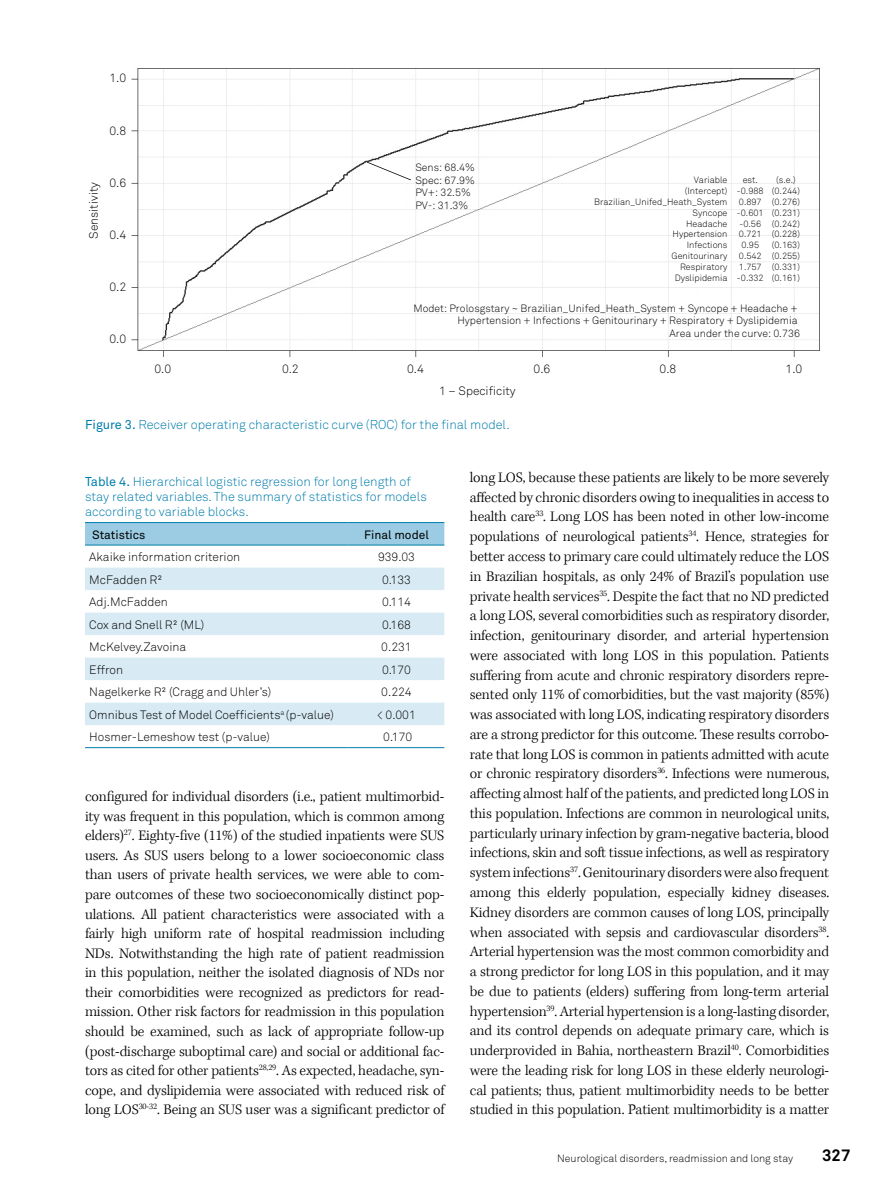
<style>
.page{position:relative;width:893px;height:1191px;background:#fff}
.page>*{position:absolute;margin:0;border:0;box-sizing:border-box;transform-origin:0 0}
.t1{font:700 16.5px "Akkurat Pro";color:#000}
.t2{font:300 15px/19.8px "Kepler Std";letter-spacing:-.01em;color:#000;text-align:justify}
.t3{font:12.75px/15.3px "Akkurat Light Pro";color:#007dac}
.t4{font:12px "Akkurat Light Pro";color:#000}
.t5{font:12px "Akkurat Pro";color:#000}
.t6{font:10.5px/12.6px "Akkurat Light Pro";color:#000}
.t7{font:9px/10.8px "Akkurat Light Pro";color:#000;text-align:center}
.s1{font-family:"Akkurat Pro"}
</style>
<div class="page">
<img style="left:131px;top:68px;width:689px;height:289px">
<svg style="left:367px;top:162px;width:44px;height:18px"></svg>
<div style="left:85px;top:523px;width:359px;height:21px;background:#9bcce3"></div>
<svg style="left:85px;top:545px;width:359px;height:1px"></svg>
<svg style="left:85px;top:567px;width:359px;height:158px;fill:#d8eaf4"></svg>
<hr style="left:85px;top:522px;width:264px;height:1px;background:#007dac">
<hr style="left:349px;top:522px;width:95px;height:1px;background:#007dac">
<hr style="left:85px;top:544px;width:264px;height:1px;background:#007dac">
<hr style="left:349px;top:544px;width:95px;height:1px;background:#007dac">
<hr style="left:85px;top:747px;width:264px;height:1px;background:#007dac">
<hr style="left:349px;top:747px;width:95px;height:1px;background:#007dac">
<p class="t4" style="left:109px;top:71px;width:18px">1.0</p>
<p class="t4" style="left:109px;top:123px;width:18px">0.8</p>
<p class="t6" style="left:415px;top:161px;width:61px">Sens: 68.4%<br>Spec: 67.9%<br>PV+: 32.5%<br>PV-: 31.3%</p>
<p class="t4" style="left:87px;top:239px;width:58px;rotate:-90deg">Sensitivity</p>
<p class="t7" style="left:594px;top:175px;width:135px;text-align:right">Variable<br>(Intercept)<br>Brazilian_Unifed_Heath_System<br>Syncope<br>Headache<br>Hypertension<br>Infections<br>Genitourinary<br>Respiratory<br>Dyslipidemia</p>
<p class="t7" style="left:737px;top:175px;width:28px">est. -0.988<br>0.897 -0.601 -0.56<br>0.721<br>0.95<br>0.542<br>1.757 -0.332</p>
<p class="t7" style="left:772px;top:175px;width:30px">(s.e.) (0.244) (0.276) (0.231) (0.242) (0.228) (0.163) (0.255) (0.331) (0.161)</p>
<p class="t4" style="left:109px;top:175px;width:18px">0.6</p>
<p class="t4" style="left:109px;top:227px;width:18px">0.4</p>
<p class="t4" style="left:109px;top:280px;width:18px">0.2</p>
<p class="t4" style="left:109px;top:332px;width:18px">0.0</p>
<p class="t4" style="left:154px;top:362px;width:18px">0.0</p>
<p class="t4" style="left:282px;top:362px;width:18px">0.2</p>
<p class="t6" style="left:413px;top:302px;width:388px;text-align:right">Modet: Prolosgstary ~ Brazilian_Unifed_Heath_System + Syncope + Headache +<br>Hypertension + Infections + Genitourinary + Respiratory + Dyslipidemia<br>Area under the curve: 0.736</p>
<p class="t4" style="left:407px;top:362px;width:18px">0.4</p>
<p class="t4" style="left:439px;top:383px;width:78px">1 – Specificity</p>
<p class="t4" style="left:533px;top:362px;width:18px">0.6</p>
<p class="t4" style="left:659px;top:362px;width:18px">0.8</p>
<p class="t4" style="left:785px;top:362px;width:18px">1.0</p>
<p class="t3" style="left:85px;top:417px;width:426px"><span class="s1">Figure 3.</span> Receiver operating characteristic curve (ROC) for the final model.</p>
<p class="t3" style="left:85px;top:474px;width:343px"><span class="s1">Table 4.</span> Hierarchical logistic regression for long length of stay related variables. The summary of statistics for models according to variable blocks.</p>
<p class="t5" style="left:92px;top:527px;width:55px">Statistics</p>
<p class="t5" style="left:364px;top:527px;width:66px">Final model</p>
<p class="t4" style="left:89px;top:550px;width:152px">Akaike information criterion</p>
<p class="t4" style="left:378px;top:550px;width:39px">939.03</p>
<p class="t4" style="left:89px;top:572px;width:75px">McFadden R²</p>
<p class="t4" style="left:382px;top:572px;width:31px">0.133</p>
<p class="t4" style="left:89px;top:595px;width:80px">Adj.McFadden</p>
<p class="t4" style="left:382px;top:595px;width:31px">0.114</p>
<p class="t4" style="left:89px;top:617px;width:117px">Cox and Snell R² (ML)</p>
<p class="t4" style="left:382px;top:617px;width:31px">0.168</p>
<p class="t4" style="left:89px;top:640px;width:98px">McKelvey.Zavoina</p>
<p class="t4" style="left:381px;top:640px;width:32px">0.231</p>
<p class="t4" style="left:89px;top:662px;width:35px">Effron</p>
<p class="t4" style="left:382px;top:662px;width:31px">0.170</p>
<p class="t4" style="left:89px;top:685px;width:184px">Nagelkerke R² (Cragg and Uhler’s)</p>
<p class="t4" style="left:381px;top:685px;width:32px">0.224</p>
<p class="t4" style="left:89px;top:707px;width:246px">Omnibus Test of Model Coefficients<sup>a</sup> (p-value)</p>
<p class="t4" style="left:377px;top:707px;width:40px">&lt; 0.001</p>
<p class="t4" style="left:89px;top:730px;width:182px">Hosmer-Lemeshow test (p-value)</p>
<p class="t4" style="left:383px;top:730px;width:31px">0.170</p>
<p class="t2" style="left:85px;top:787px;width:361px">configured for individual disorders (i.e., patient multimorbid&shy;ity was frequent in this population, which is common among elders)<sup>27</sup>. Eighty-five (11%) of the studied inpatients were SUS users. As SUS users belong to a lower socioeconomic class than users of private health services, we were able to com&shy;pare outcomes of these two socioeconomically distinct pop&shy;ulations. All patient characteristics were associated with a fairly high uniform rate of hospital readmission including NDs. Notwithstanding the high rate of patient readmission in this population, neither the isolated diagnosis of NDs nor their comorbidities were recognized as predictors for read&shy;mission. Other risk factors for readmission in this population should be examined, such as lack of appropriate follow-up (post-discharge suboptimal care) and social or additional fac&shy;tors as cited for other patients<sup>28,29</sup>. As expected, headache, syn&shy;cope, and dyslipidemia were associated with reduced risk of long LOS<sup>30-32</sup>. Being an SUS user was a significant predictor of</p>
<p class="t2" style="left:470px;top:468px;width:361px">long LOS, because these patients are likely to be more severely affected by chronic disorders owing to inequalities in access to health care<sup>33</sup>. Long LOS has been noted in other low-income populations of neurological patients<sup>34</sup>. Hence, strategies for better access to primary care could ultimately reduce the LOS in Brazilian hospitals, as only 24% of Brazil’s population use private health services<sup>35</sup>. Despite the fact that no ND predicted a long LOS, several comorbidities such as respiratory disorder, infection, genitourinary disorder, and arterial hypertension were associated with long LOS in this population. Patients suffering from acute and chronic respiratory disorders repre&shy;sented only 11% of comorbidities, but the vast majority (85%) was associated with long LOS, indicating respiratory disorders are a strong predictor for this outcome. These results corrobo&shy;rate that long LOS is common in patients admitted with acute or chronic respiratory disorders<sup>36</sup>. Infections were numerous, affecting almost half of the patients, and predicted long LOS in this population. Infections are common in neurological units, particularly urinary infection by gram-negative bacteria, blood infections, skin and soft tissue infections, as well as respiratory system infections<sup>37</sup>. Genitourinary disorders were also frequent among this elderly population, especially kidney diseases.<br>Kidney disorders are common causes of long LOS, principally when associated with sepsis and cardiovascular disorders<sup>38</sup>.<br>Arterial hypertension was the most common comorbidity and a strong predictor for long LOS in this population, and it may be due to patients (elders) suffering from long-term arterial hypertension<sup>39</sup>. Arterial hypertension is a long-lasting disorder, and its control depends on adequate primary care, which is underprovided in Bahia, northeastern Brazil<sup>40</sup>. Comorbidities were the leading risk for long LOS in these elderly neurologi&shy;cal patients; thus, patient multimorbidity needs to be better studied in this population. Patient multimorbidity is a matter</p>
<p class="t6" style="left:557px;top:1151px;width:237px">Neurological disorders, readmission and long stay</p>
<p class="t1" style="left:822px;top:1145px;width:30px">327</p>
</div>
